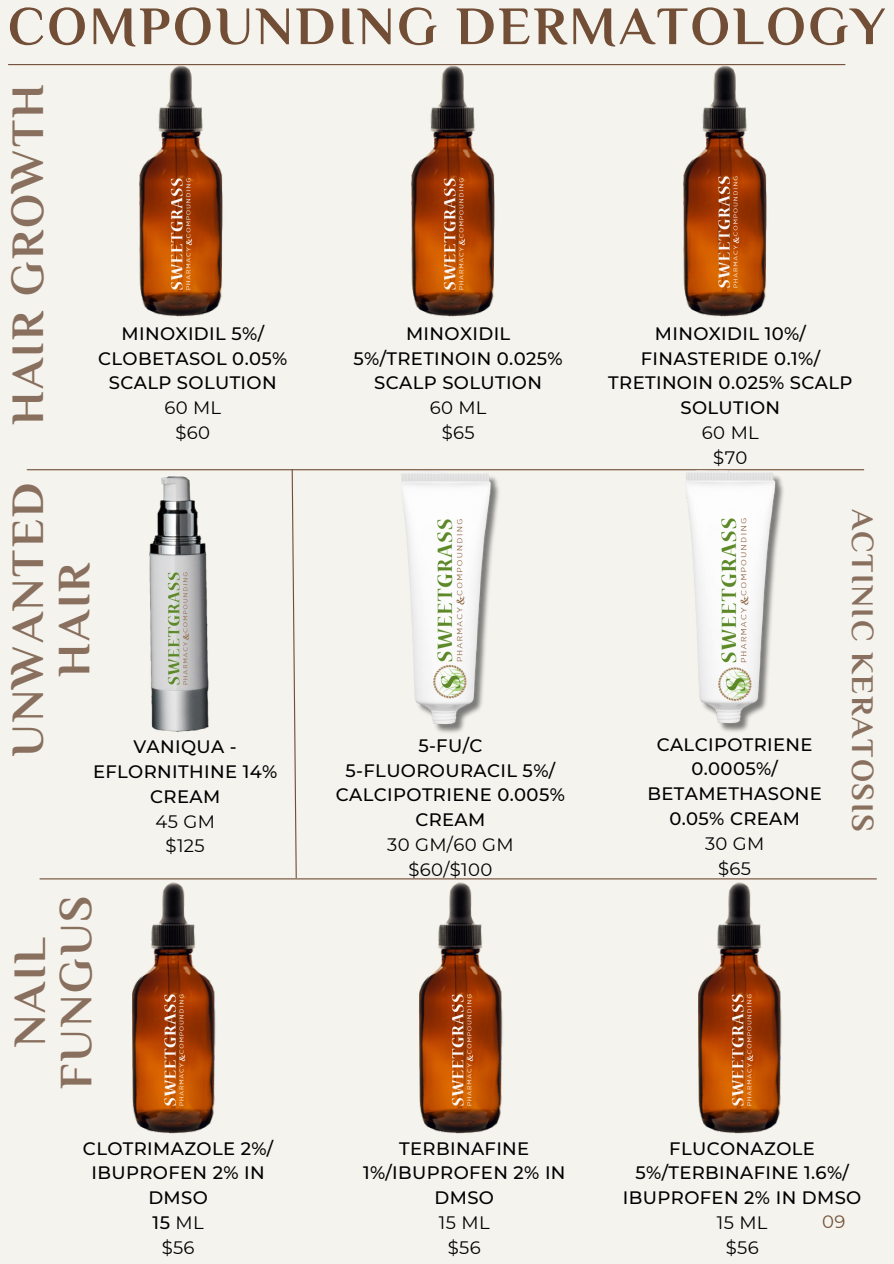
<style>
.page{position:relative;width:894px;height:1264px;background:#fff}
.page>*{position:absolute;margin:0;border:0;box-sizing:border-box;transform-origin:0 0}
.t1{font:700 54px "El Messiri";letter-spacing:.05em;color:#724e36}
.t2{font:700 46.5px/46.2px "El Messiri";letter-spacing:.05em;color:#896f5d;text-align:center}
.t3{font:700 31.5px "El Messiri";letter-spacing:.05em;color:#896f5d}
.t4{font:500 18px/24.8px "Montserrat";letter-spacing:.02em;color:#000;text-align:center}
.t5{font:18px "Montserrat";letter-spacing:.02em;color:#000}
.t6{font:18px "Montserrat";color:#765239}
.s1{font-weight:400}
</style>
<div class="page">
<div style="left:0;top:0;width:893px;height:1263px;background:#f4f3ee"></div>
<hr style="left:8px;top:64px;width:836px;height:1px;background:#724e36">
<img style="left:82px;top:470px;width:192px;height:262px">
<img style="left:29px;top:64px;width:272px;height:253px">
<img style="left:301px;top:64px;width:271px;height:253px">
<img style="left:572px;top:64px;width:274px;height:253px">
<svg style="left:294px;top:796px;width:3px;height:62px"></svg>
<hr style="left:27px;top:469px;width:836px;height:1px;background:#724e36">
<img style="left:39px;top:858px;width:269px;height:276px">
<img style="left:308px;top:878px;width:279px;height:256px">
<img style="left:587px;top:878px;width:290px;height:256px">
<img style="left:166px;top:570px;width:24px;height:114px">
<img style="left:450px;top:992px;width:23px;height:113px">
<img style="left:163px;top:992px;width:24px;height:113px">
<img style="left:730px;top:992px;width:23px;height:113px">
<img style="left:169px;top:176px;width:24px;height:114px">
<img style="left:442px;top:176px;width:23px;height:114px">
<img style="left:716px;top:174px;width:24px;height:113px">
<img style="left:618px;top:469px;width:247px;height:263px">
<img style="left:281px;top:469px;width:337px;height:327px">
<img style="left:435px;top:517px;width:30px;height:141px">
<img style="left:719px;top:515px;width:30px;height:145px">
<img style="left:431px;top:658px;width:37px;height:47px">
<img style="left:716px;top:660px;width:37px;height:48px">
<h1 class="t1" style="left:8px;top:-6px;width:878px">COMPOUNDING DERMATOLOGY</h1>
<p class="t2" style="left:4px;top:425px;width:342px;rotate:-90deg">HAIR GROWTH</p>
<p class="t4" style="left:98px;top:321px;width:191px">MINOXIDIL 5%/<br>CLOBETASOL 0.05%<br>SCALP SOLUTION</p>
<p class="t5" style="left:164px;top:397px;width:58px">60 ML</p>
<p class="t5" style="left:175px;top:421px;width:36px">$60</p>
<p class="t2" style="left:4px;top:757px;width:275px;rotate:-90deg">UNWANTED<br>HAIR</p>
<p class="t4" style="left:93px;top:734px;width:186px">VANIQUA -<br>EFLORNITHINE 14%<br>CREAM</p>
<p class="t5" style="left:155px;top:810px;width:61px">45 GM</p>
<p class="t5" style="left:166px;top:835px;width:41px">$125</p>
<p class="t2" style="left:6px;top:1089px;width:195px;rotate:-90deg">NAIL<br>FUNGUS</p>
<p class="t4" style="left:83px;top:1135px;width:192px">CLOTRIMAZOLE 2%/<br>IBUPROFEN 2% IN<br>DMSO</p>
<p class="t4" style="left:153px;top:1209px;width:52px">15 <span class="s1">ML</span></p>
<p class="t5" style="left:162px;top:1236px;width:34px">$56</p>
<p class="t4" style="left:353px;top:321px;width:210px">MINOXIDIL<br>5%/TRETINOIN 0.025%<br>SCALP SOLUTION</p>
<p class="t5" style="left:429px;top:397px;width:58px">60 ML</p>
<p class="t5" style="left:441px;top:421px;width:34px">$65</p>
<p class="t4" style="left:418px;top:733px;width:66px">5-FU/C</p>
<p class="t4" style="left:336px;top:757px;width:230px">5-FLUOROURACIL 5%/<br>CALCIPOTRIENE 0.005%</p>
<p class="t4" style="left:415px;top:807px;width:71px">CREAM</p>
<h2 class="t5" style="left:387px;top:833px;width:128px">30 GM/60 GM</h2>
<p class="t5" style="left:408px;top:858px;width:85px">$60/$100</p>
<p class="t4" style="left:608px;top:321px;width:246px">MINOXIDIL 10%/<br>FINASTERIDE 0.1%/<br>TRETINOIN 0.025% SCALP<br>SOLUTION</p>
<p class="t5" style="left:701px;top:421px;width:58px">60 ML</p>
<p class="t5" style="left:713px;top:446px;width:36px">$70</p>
<p class="t4" style="left:647px;top:732px;width:176px">CALCIPOTRIENE<br>0.0005%/<br>BETAMETHASONE<br>0.05% CREAM</p>
<p class="t5" style="left:704px;top:832px;width:61px">30 GM</p>
<p class="t5" style="left:718px;top:857px;width:34px">$65</p>
<p class="t3" style="left:881px;top:509px;width:323px;rotate:90deg">ACTINIC KERATOSIS</p>
<p class="t4" style="left:363px;top:1135px;width:204px">TERBINAFINE<br>1%/IBUPROFEN 2% IN<br>DMSO</p>
<p class="t5" style="left:439px;top:1211px;width:52px">15 ML</p>
<h3 class="t5" style="left:447px;top:1236px;width:34px">$56</h3>
<p class="t4" style="left:622px;top:1135px;width:240px">FLUCONAZOLE<br>5%/TERBINAFINE 1.6%/<br>IBUPROFEN 2% IN DMSO</p>
<p class="t5" style="left:716px;top:1211px;width:52px">15 ML</p>
<p class="t5" style="left:725px;top:1236px;width:34px">$56</p>
<p class="t6" style="left:822px;top:1210px;width:25px">09</p>
</div>
